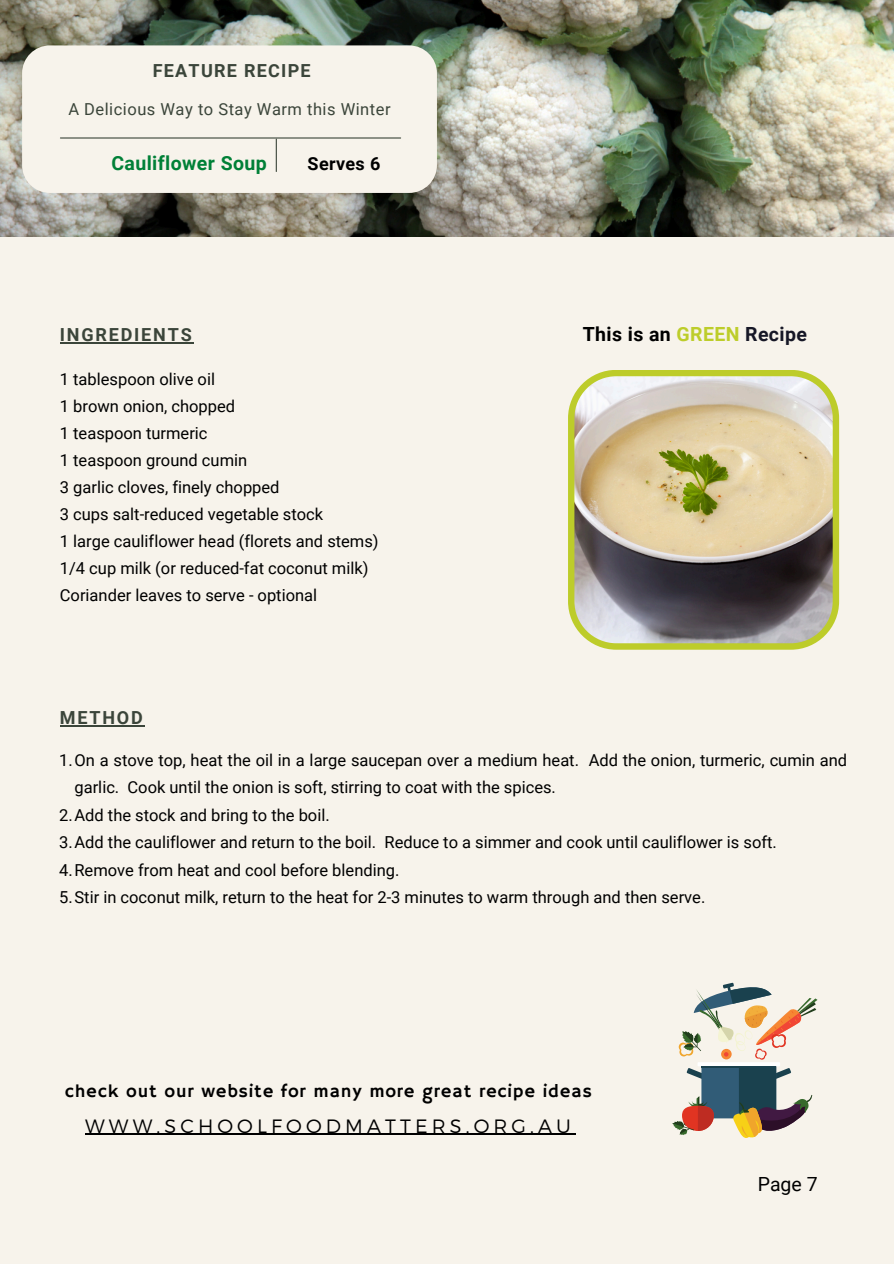
<style>
.page{position:relative;width:894px;height:1264px;background:#fff}
.page>*{position:absolute;margin:0;border:0;box-sizing:border-box;transform-origin:0 0}
.t1{font:700 19.5px "Roboto";letter-spacing:.02em;color:#000}
.t2{font:700 19.5px "Roboto";letter-spacing:.02em;color:#008037}
.t3{font:19.5px "Roboto";color:#000}
.t4{font:300 19.35px "Montserrat";letter-spacing:.215em;color:#000}
.t5{font:18.3px "Hammersmith One";letter-spacing:.045em;color:#000}
.t6{font:700 18px "Roboto";letter-spacing:.1em;color:#3b453a}
.t7{font:700 18px "Roboto";letter-spacing:.07em;color:#3b453a}
.t8{font:700 18px "Roboto";letter-spacing:.02em;color:#000}
.t9{font:16.5px/27.5px "Roboto";color:#000}
.t10{font:16.5px "Roboto";letter-spacing:.03em;color:#3b453a}
.s1{color:#bdcd2a}
.s2{color:#161726}
</style>
<div class="page">
<div style="left:0;top:0;width:893px;height:1263px;background:#f7f3eb"></div>
<img style="left:0;top:0;width:893px;height:236px">
<div style="left:22px;top:45px;width:415px;height:148px;background:#f7f3eb;border-radius:28px"></div>
<hr style="left:60px;top:137px;width:340px;height:2px;background:#3b453a">
<hr style="left:276px;top:139px;width:1px;height:32px;background:#3b453a">
<svg style="left:672px;top:982px;width:145px;height:155px"></svg>
<svg style="left:568px;top:370px;width:270px;height:279px;background:#b3aa8a"></svg>
<hr style="left:60px;top:725px;width:85px;height:1px;background:#3b453a">
<hr style="left:60px;top:342px;width:133px;height:1px;background:#3b453a">
<hr style="left:85px;top:1133px;width:490px;height:1px;background:#000">
<p class="t7" style="left:153px;top:61px;width:159px">FEATURE RECIPE</p>
<p class="t10" style="left:68px;top:99px;width:323px">A Delicious Way to Stay Warm this Winter</p>
<p class="t2" style="left:111px;top:151px;width:157px">Cauliflower Soup</p>
<p class="t8" style="left:307px;top:153px;width:74px">Serves 6</p>
<p class="t6" style="left:60px;top:324px;width:133px">INGREDIENTS</p>
<h2 class="t9" style="left:60px;top:365px;width:157px">1 tablespoon olive oil</h2>
<p class="t9" style="left:60px;top:392px;width:177px">1 brown onion, chopped</p>
<h1 class="t9" style="left:60px;top:419px;width:149px">1 teaspoon turmeric</h1>
<p class="t9" style="left:60px;top:446px;width:189px">1 teaspoon ground cumin</p>
<p class="t9" style="left:60px;top:473px;width:221px">3 garlic cloves, finely chopped</p>
<p class="t9" style="left:60px;top:500px;width:265px">3 cups salt-reduced vegetable stock</p>
<p class="t9" style="left:60px;top:527px;width:320px">1 large cauliflower head (florets and stems)</p>
<p class="t9" style="left:60px;top:554px;width:310px">1/4 cup milk (or reduced-fat coconut milk)</p>
<h3 class="t9" style="left:60px;top:581px;width:259px">Coriander leaves to serve - optional</h3>
<p class="t6" style="left:60px;top:707px;width:84px">METHOD</p>
<p class="t1" style="left:582px;top:323px;width:225px">This is an <span class="s1">GREEN</span> <span class="s2">Recipe</span></p>
<p class="t9" style="left:74px;top:746px;width:774px;text-indent:-15px">1.On a stove top, heat the oil in a large saucepan over a medium heat. Add the onion, turmeric, cumin and garlic. Cook until the onion is soft, stirring to coat with the spices.</p>
<h2 class="t9" style="left:59px;top:801px;width:272px">2.Add the stock and bring to the boil.</h2>
<h2 class="t9" style="left:59px;top:828px;width:719px">3.Add the cauliflower and return to the boil. Reduce to a simmer and cook until cauliflower is soft.</h2>
<h1 class="t9" style="left:59px;top:856px;width:341px">4.Remove from heat and cool before blending.</h1>
<p class="t9" style="left:59px;top:883px;width:647px">5.Stir in coconut milk, return to the heat for 2-3 minutes to warm through and then serve.</p>
<p class="t5" style="left:65px;top:1080px;width:528px">check out our website for many more great recipe ideas</p>
<p class="t4" style="left:85px;top:1113px;width:487px">WWW.SCHOOLFOODMATTERS.ORG.AU</p>
<p class="t3" style="left:757px;top:1173px;width:61px">Page 7</p>
</div>
